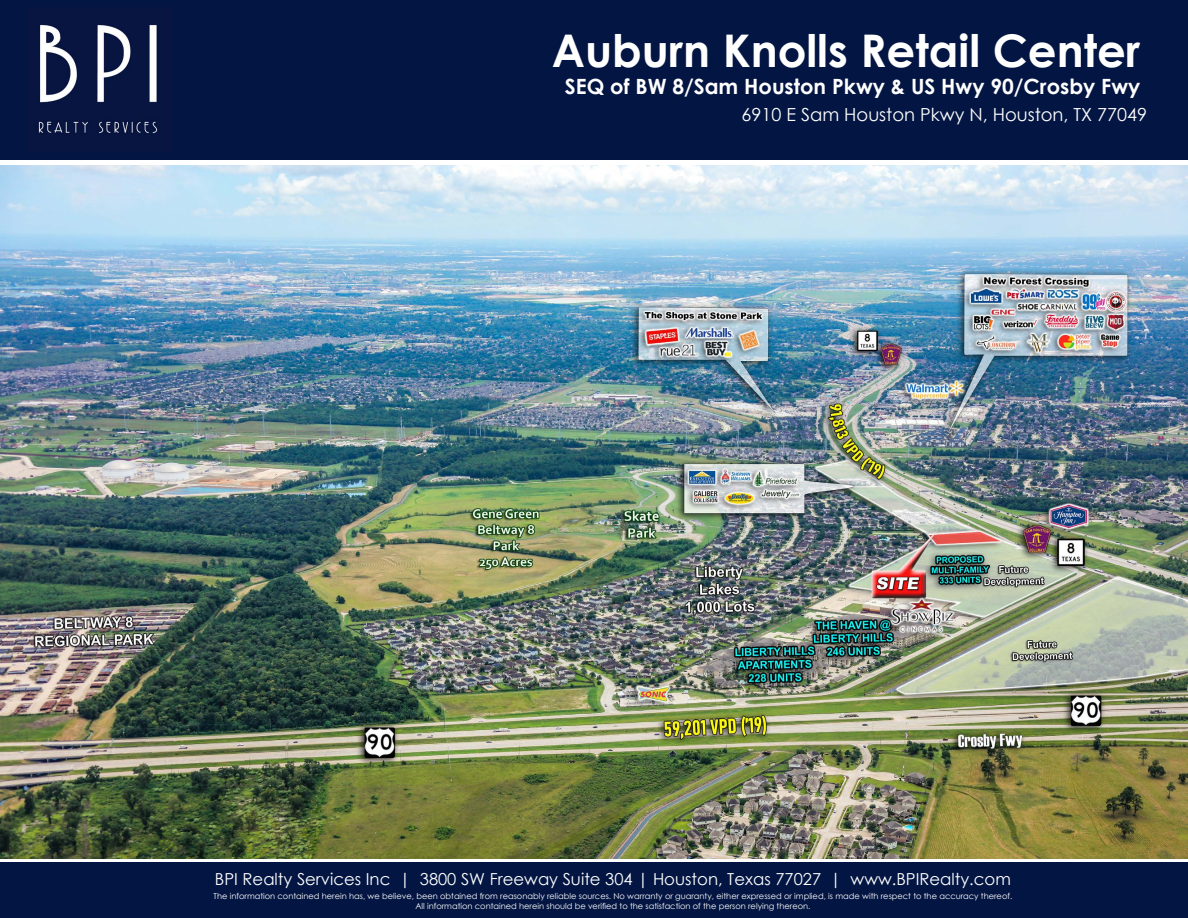
<style>
.page{position:relative;width:1188px;height:918px;background:#fff}
.page>*{position:absolute;margin:0;border:0;box-sizing:border-box;transform-origin:0 0}
.t1{font:700 45px "Century Gothic";color:#fff}
.t2{font:700 21px "Century Gothic";color:#fff}
.t3{font:18px "Century Gothic";color:#fff}
.t4{font:16.5px "Century Gothic";color:#fff}
.t5{font:8.25px/9.9px "Century Gothic";color:#fff;text-align:center}
</style>
<div class="page">
<div style="left:0;top:0;width:1188px;height:160px;background:#031542"></div>
<img style="left:38px;top:24px;width:120px;height:110px">
<div style="left:0;top:863px;width:1188px;height:55px;background:#031542"></div>
<img style="left:0;top:165px;width:1188px;height:694px">
<h1 class="t1" style="left:552px;top:17px;width:590px">Auburn Knolls Retail Center</h1>
<h2 class="t2" style="left:565px;top:71px;width:577px">SEQ of BW 8/Sam Houston Pkwy &amp; US Hwy 90/Crosby Fwy</h2>
<h3 class="t3" style="left:742px;top:102px;width:407px">6910 E Sam Houston Pkwy N, Houston, TX 77049</h3>
<h3 class="t4" style="left:215px;top:867px;width:797px">BPI Realty Services Inc | 3800 SW Freeway Suite 304 | Houston, Texas 77027 | www.BPIRealty.com</h3>
<p class="t5" style="left:214px;top:891px;width:800px">The information contained herein has, we believe, been obtained from reasonably reliable sources. No warranty or guaranty, either expressed or implied, is made with respect to the accuracy thereof.<br>All information contained herein should be verified to the satisfaction of the person relying thereon.</p>
</div>
